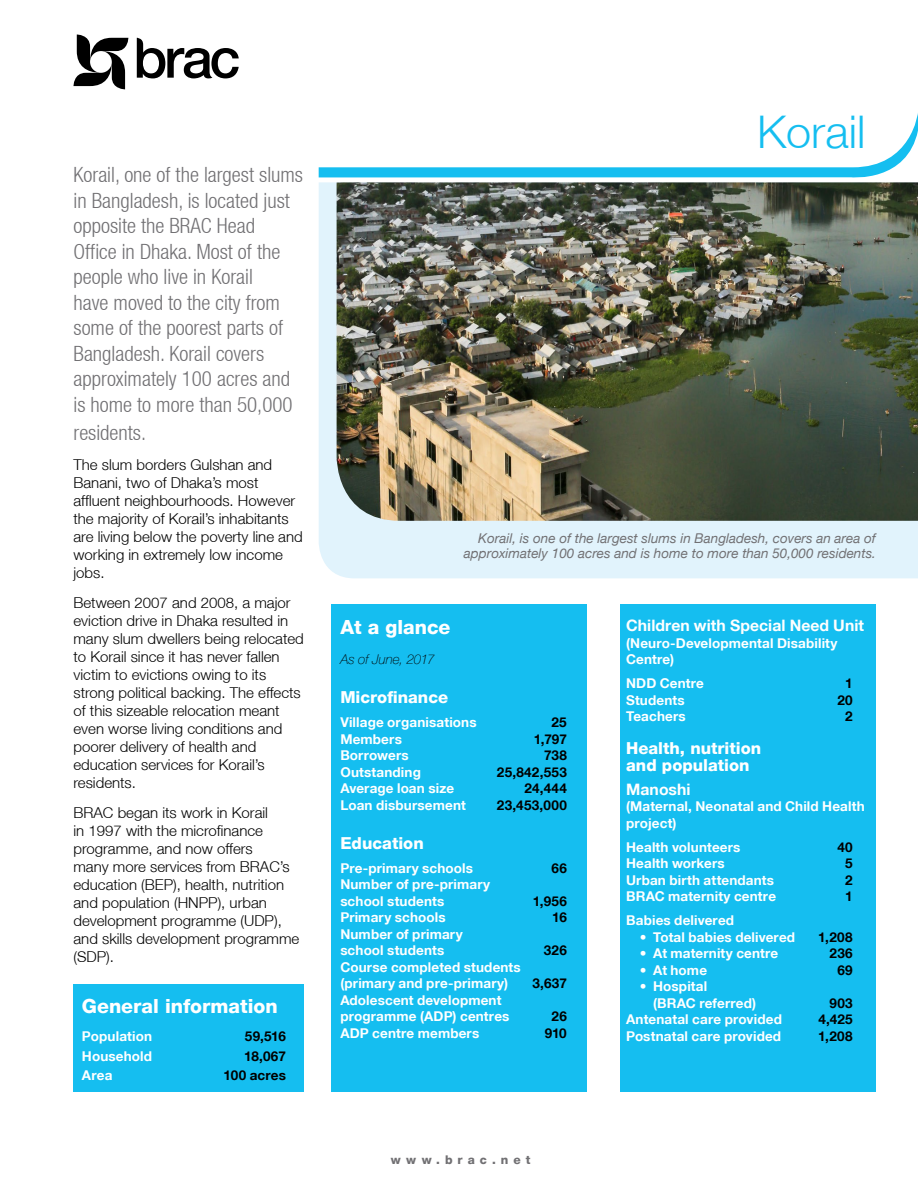
<style>
.page{position:relative;width:918px;height:1188px;background:#fff}
.page>*{position:absolute;margin:0;border:0;box-sizing:border-box;transform-origin:0 0}
.t1{font:300 45px "Helvetica Neue LT";color:#15bef0}
.t2{font:300 condensed 21px/25.5px "Helvetica Neue LT";color:#717073}
.t3{font:800 19.5px "Helvetica Neue LT";color:#fff}
.t4{font:800 16.5px/16.5px "Helvetica Neue LT";color:#fff}
.t5{font:700 15.75px "Helvetica Neue LT";letter-spacing:.005em;color:#fff}
.t6{font:300 15px/18px "Helvetica Neue LT";color:#000}
.t7{font:700 13.5px/16.5px "Helvetica Neue LT";letter-spacing:.01em;color:#fff}
.t8{font:italic 13.5px/15px "Helvetica Neue LT";color:#717073;text-align:right}
.t9{font:700 13.5px "Helvetica Neue LT";letter-spacing:.02em;color:#000}
.t10{font:italic 100 13.5px "Helvetica Neue LT";letter-spacing:-.005em;color:#000}
.t11{font:800 12px "Helvetica Neue LT";letter-spacing:.415em;color:#717073}
</style>
<div class="page">
<div style="left:74px;top:985px;width:230px;height:107px;background:#15bef0"></div>
<div style="left:319px;top:183px;width:599px;height:395px;background:#e1f3fc"></div>
<svg style="left:73px;top:35px;width:55px;height:54px"></svg>
<svg style="left:137px;top:38px;width:102px;height:40px"></svg>
<img style="left:337px;top:183px;width:581px;height:338px">
<svg style="left:319px;top:113px;width:599px;height:70px"></svg>
<div style="left:331px;top:604px;width:256px;height:488px;background:#15bef0"></div>
<div style="left:620px;top:604px;width:256px;height:488px;background:#15bef0"></div>
<p class="t2" style="left:74px;top:162px;width:231px">Korail, one of the largest slums in Bangladesh, is located just opposite the BRAC Head<br>Office in Dhaka. Most of the people who live in Korail<br>have moved to the city from some of the poorest parts of<br>Bangladesh. Korail covers approximately 100 acres and is home to more than 50,000</p>
<h2 class="t2" style="left:74px;top:420px;width:74px">residents.</h2>
<p class="t6" style="left:74px;top:456px;width:231px">The slum borders Gulshan and<br>Banani, two of Dhaka’s most affluent neighbourhoods. However the majority of Korail’s inhabitants are living below the poverty line and working in extremely low income jobs.</p>
<p class="t6" style="left:74px;top:594px;width:232px">Between 2007 and 2008, a major eviction drive in Dhaka resulted in many slum dwellers being relocated to Korail since it has never fallen victim to evictions owing to its strong political backing. The effects of this sizeable relocation meant even worse living conditions and poorer delivery of health and education services for Korail’s residents.</p>
<p class="t6" style="left:74px;top:804px;width:227px">BRAC began its work in Korail<br>in 1997 with the microfinance programme, and now offers<br>many more services from BRAC’s education (BEP), health, nutrition and population (HNPP), urban development programme (UDP), and skills development programme (SDP).</p>
<h3 class="t3" style="left:82px;top:994px;width:197px">General information</h3>
<p class="t7" style="left:82px;top:1028px;width:72px">Population</p>
<p class="t9" style="left:245px;top:1028px;width:43px">59,516</p>
<p class="t7" style="left:82px;top:1048px;width:72px">Household</p>
<p class="t9" style="left:244px;top:1048px;width:43px">18,067</p>
<p class="t7" style="left:82px;top:1067px;width:32px">Area</p>
<p class="t9" style="left:224px;top:1067px;width:64px">100 acres</p>
<h1 class="t1" style="left:757px;top:104px;width:110px">Korail</h1>
<p class="t8" style="left:464px;top:531px;width:414px">Korail, is one of the largest slums in Bangladesh, covers an area of approximately 100 acres and is home to more than 50,000 residents.</p>
<h3 class="t3" style="left:340px;top:615px;width:112px">At a glance</h3>
<p class="t10" style="left:340px;top:652px;width:96px">As of June, 2017</p>
<p class="t4" style="left:340px;top:689px;width:109px">Microfinance</p>
<p class="t7" style="left:340px;top:714px;width:138px">Village organisations</p>
<p class="t9" style="left:552px;top:714px;width:17px">25</p>
<p class="t7" style="left:340px;top:731px;width:63px">Members</p>
<p class="t9" style="left:534px;top:731px;width:35px">1,797</p>
<p class="t7" style="left:340px;top:747px;width:70px">Borrowers</p>
<p class="t9" style="left:544px;top:747px;width:24px">738</p>
<p class="t7" style="left:340px;top:764px;width:82px">Outstanding</p>
<p class="t9" style="left:497px;top:764px;width:71px">25,842,553</p>
<p class="t7" style="left:340px;top:780px;width:115px">Average loan size</p>
<p class="t9" style="left:525px;top:780px;width:44px">24,444</p>
<p class="t7" style="left:340px;top:797px;width:127px">Loan disbursement</p>
<p class="t9" style="left:497px;top:797px;width:71px">23,453,000</p>
<p class="t4" style="left:340px;top:835px;width:85px">Education</p>
<p class="t7" style="left:340px;top:860px;width:134px">Pre-primary schools</p>
<p class="t9" style="left:552px;top:860px;width:17px">66</p>
<p class="t7" style="left:340px;top:876px;width:151px">Number of pre-primary school students</p>
<p class="t9" style="left:533px;top:893px;width:36px">1,956</p>
<p class="t7" style="left:340px;top:909px;width:107px">Primary schools</p>
<p class="t9" style="left:552px;top:909px;width:16px">16</p>
<p class="t7" style="left:340px;top:926px;width:124px">Number of primary school students</p>
<p class="t9" style="left:544px;top:942px;width:24px">326</p>
<p class="t7" style="left:340px;top:959px;width:182px">Course completed students (primary and pre-primary)</p>
<p class="t7" style="left:340px;top:992px;width:171px">Adolescent development programme (ADP) centres</p>
<p class="t9" style="left:533px;top:975px;width:36px">3,637</p>
<p class="t9" style="left:552px;top:1008px;width:17px">26</p>
<p class="t7" style="left:340px;top:1025px;width:141px">ADP centre members</p>
<p class="t9" style="left:545px;top:1025px;width:24px">910</p>
<p class="t11" style="left:391px;top:1153px;width:141px">www.brac.net</p>
<p class="t5" style="left:626px;top:616px;width:239px">Children with Special Need Unit</p>
<p class="t7" style="left:626px;top:634px;width:213px">(Neuro-Developmental Disability<br>Centre)</p>
<p class="t7" style="left:626px;top:675px;width:79px">NDD Centre</p>
<p class="t9" style="left:845px;top:675px;width:9px">1</p>
<p class="t7" style="left:626px;top:691px;width:60px">Students</p>
<p class="t9" style="left:837px;top:691px;width:17px">20</p>
<p class="t7" style="left:626px;top:708px;width:61px">Teachers</p>
<p class="t9" style="left:845px;top:708px;width:9px">2</p>
<p class="t4" style="left:626px;top:740px;width:137px">Health, nutrition and population</p>
<p class="t5" style="left:626px;top:779px;width:66px">Manoshi</p>
<p class="t7" style="left:626px;top:798px;width:240px">(Maternal, Neonatal and Child Health project)</p>
<p class="t7" style="left:626px;top:838px;width:116px">Health volunteers</p>
<p class="t9" style="left:837px;top:838px;width:17px">40</p>
<p class="t7" style="left:626px;top:855px;width:100px">Health workers</p>
<p class="t9" style="left:845px;top:855px;width:9px">5</p>
<p class="t7" style="left:626px;top:871px;width:149px">Urban birth attendants</p>
<p class="t9" style="left:845px;top:871px;width:9px">2</p>
<p class="t7" style="left:626px;top:888px;width:151px">BRAC maternity centre</p>
<p class="t9" style="left:845px;top:888px;width:9px">1</p>
<p class="t7" style="left:626px;top:912px;width:109px">Babies delivered</p>
<p class="t7" style="left:640px;top:928px;width:157px">• Total babies delivered</p>
<p class="t9" style="left:818px;top:928px;width:36px">1,208</p>
<p class="t7" style="left:640px;top:945px;width:140px">• At maternity centre</p>
<p class="t9" style="left:830px;top:945px;width:25px">236</p>
<p class="t7" style="left:640px;top:961px;width:69px">• At home</p>
<p class="t9" style="left:837px;top:961px;width:17px">69</p>
<p class="t7" style="left:653px;top:978px;width:105px;text-indent:-14px">• Hospital<br>(BRAC referred)</p>
<p class="t9" style="left:829px;top:994px;width:25px">903</p>
<p class="t7" style="left:626px;top:1011px;width:157px">Antenatal care provided</p>
<p class="t9" style="left:818px;top:1011px;width:36px">4,425</p>
<p class="t7" style="left:626px;top:1027px;width:157px">Postnatal care provided</p>
<p class="t9" style="left:818px;top:1027px;width:36px">1,208</p>
</div>
